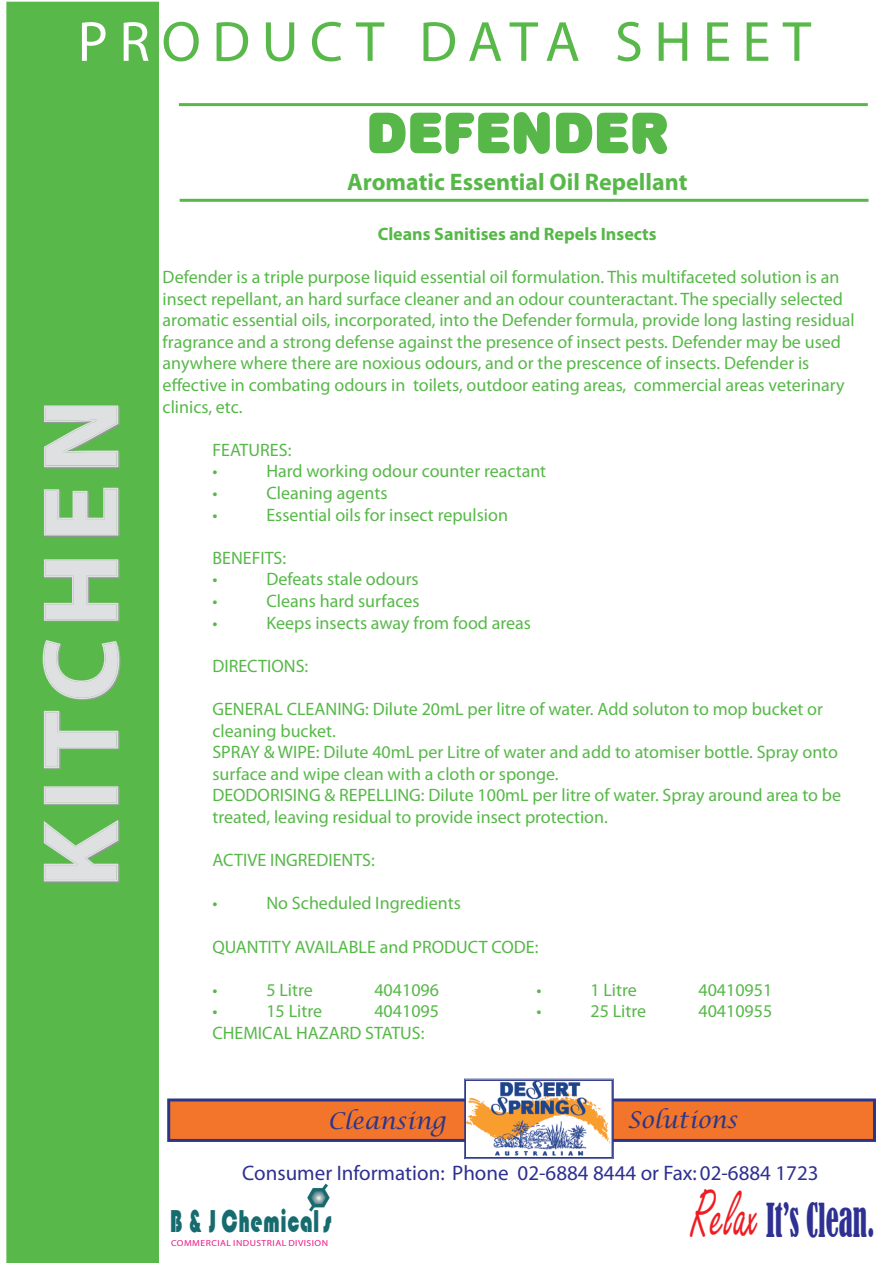
<style>
.page{position:relative;width:893px;height:1263px;background:#fff}
.page>*{position:absolute;margin:0;border:0;box-sizing:border-box;transform-origin:0 0}
.t1{font:57px "Myriad Pro";letter-spacing:.2em;color:#59b84a}
.t2{font:51px "Plump";color:#57b849}
.t3{font:condensed 43.8px "Bernard";color:#2e3092;scale:.67 1}
.t4{font:32.55px "Bauhaus 93";letter-spacing:.025em;color:#166b6e;scale:.67 1}
.t5{font:700 24px "Myriad Pro";color:#57b849}
.t6{font:italic 23.1px "Lucida Calligraphy";color:#2a3789}
.t7{font:21px "Myriad";color:#2e3092}
.t8{font:18px/21.6px "Myriad Pro";color:#57b849}
.t9{font:700 18px "Myriad Pro";color:#57b849}
.t10{font:8.7px "Myriad";letter-spacing:.05em;color:#e91987;scale:1.1 1}
.s1{color:#fff}
.s2{font-family:"Freestyle Script";font-stretch:normal;font-size:70.8px;color:#ee1d23}
</style>
<div class="page">
<hr style="left:179px;top:103px;width:689px;height:3px;background:#57b849">
<hr style="left:180px;top:199px;width:688px;height:3px;background:#57b849">
<svg style="left:167px;top:1079px;width:709px;height:80px"></svg>
<svg style="left:307px;top:1184px;width:23px;height:27px"></svg>
<div style="left:6px;top:2px;width:153px;height:1261px;background:#59b84a"></div>
<svg style="left:44px;top:820px;width:75px;height:63px;background:#abcea8"></svg>
<svg style="left:44px;top:786px;width:75px;height:19px"></svg>
<svg style="left:44px;top:711px;width:75px;height:58px;background:#95c88e"></svg>
<svg style="left:43px;top:640px;width:78px;height:60px;background:#98c992"></svg>
<svg style="left:44px;top:559px;width:75px;height:63px;background:#b0cfae"></svg>
<svg style="left:44px;top:488px;width:76px;height:49px;background:#b8d1b7"></svg>
<svg style="left:44px;top:405px;width:76px;height:63px;background:#b8d1b7"></svg>
<p class="t1" style="left:78px;top:7px;width:735px"><span class="s1">PR</span>ODUCT DATA SHEET</p>
<p class="t2" style="left:366px;top:95px;width:304px">DEFENDER</p>
<p class="t5" style="left:347px;top:166px;width:342px">Aromatic Essential Oil Repellant</p>
<p class="t9" style="left:378px;top:222px;width:280px">Cleans Sanitises and Repels Insects</p>
<p class="t8" style="left:163px;top:266px;width:694px">Defender is a triple purpose liquid essential oil formulation. This multifaceted solution is an insect repellant, an hard surface cleaner and an odour counteractant. The specially selected aromatic essential oils, incorporated, into the Defender formula, provide long lasting residual fragrance and a strong defense against the presence of insect pests. Defender may be used anywhere where there are noxious odours, and or the prescence of insects. Defender is effective in combating odours in toilets, outdoor eating areas, commercial areas veterinary clinics, etc.</p>
<p class="t8" style="left:212px;top:439px;width:80px">FEATURES:</p>
<p class="t8" style="left:212px;top:460px;width:7px">•</p>
<p class="t8" style="left:266px;top:460px;width:281px">Hard working odour counter reactant</p>
<p class="t8" style="left:212px;top:482px;width:7px">•</p>
<p class="t8" style="left:266px;top:482px;width:123px">Cleaning agents</p>
<p class="t8" style="left:212px;top:503px;width:7px">•</p>
<p class="t8" style="left:266px;top:503px;width:243px">Essential oils for insect repulsion</p>
<p class="t8" style="left:212px;top:547px;width:75px">BENEFITS:</p>
<p class="t8" style="left:212px;top:568px;width:7px">•</p>
<p class="t8" style="left:266px;top:568px;width:154px">Defeats stale odours</p>
<p class="t8" style="left:212px;top:590px;width:7px">•</p>
<p class="t8" style="left:266px;top:590px;width:155px">Cleans hard surfaces</p>
<p class="t8" style="left:212px;top:611px;width:7px">•</p>
<p class="t8" style="left:266px;top:611px;width:266px">Keeps insects away from food areas</p>
<p class="t8" style="left:212px;top:655px;width:97px">DIRECTIONS:</p>
<p class="t8" style="left:212px;top:698px;width:612px">GENERAL CLEANING: Dilute 20mL per litre of water. Add soluton to mop bucket or cleaning bucket.</p>
<p class="t8" style="left:212px;top:741px;width:627px">SPRAY &amp; WIPE: Dilute 40mL per Litre of water and add to atomiser bottle. Spray onto surface and wipe clean with a cloth or sponge.</p>
<p class="t8" style="left:212px;top:784px;width:630px">DEODORISING &amp; REPELLING: Dilute 100mL per litre of water. Spray around area to be treated, leaving residual to provide insect protection.</p>
<p class="t8" style="left:212px;top:849px;width:164px">ACTIVE INGREDIENTS:</p>
<p class="t8" style="left:212px;top:892px;width:7px">•</p>
<p class="t8" style="left:266px;top:892px;width:196px">No Scheduled Ingredients</p>
<p class="t8" style="left:212px;top:935px;width:328px">QUANTITY AVAILABLE and PRODUCT CODE:</p>
<p class="t8" style="left:212px;top:979px;width:7px">•</p>
<p class="t8" style="left:266px;top:979px;width:48px">5 Litre</p>
<p class="t8" style="left:374px;top:979px;width:66px">4041096</p>
<p class="t8" style="left:536px;top:979px;width:7px">•</p>
<p class="t8" style="left:590px;top:979px;width:48px">1 Litre</p>
<p class="t8" style="left:698px;top:979px;width:75px">40410951</p>
<p class="t8" style="left:212px;top:1000px;width:7px">•</p>
<p class="t8" style="left:266px;top:1000px;width:57px">15 Litre</p>
<p class="t8" style="left:374px;top:1000px;width:66px">4041095</p>
<p class="t8" style="left:536px;top:1000px;width:7px">•</p>
<p class="t8" style="left:590px;top:1000px;width:57px">25 Litre</p>
<p class="t8" style="left:698px;top:1000px;width:75px">40410955</p>
<p class="t8" style="left:212px;top:1022px;width:214px">CHEMICAL HAZARD STATUS:</p>
<p class="t6" style="left:328px;top:1107px;width:119px">Cleansing</p>
<p class="t6" style="left:627px;top:1106px;width:112px">Solutions</p>
<p class="t7" style="left:242px;top:1162px;width:578px">Consumer Information: Phone 02-6884 8444 or Fax: 02-6884 1723</p>
<h3 class="t4" style="left:170px;top:1203px;width:243px">B &amp; J Chemical s</h3>
<p class="t10" style="left:171px;top:1239px;width:144px">COMMERCIAL INDUSTRIAL DIVISION</p>
<h3 class="t3" style="left:691px;top:1194px;width:276px"><span class="s2">Relax</span> It’s Clean.</h3>
</div>
